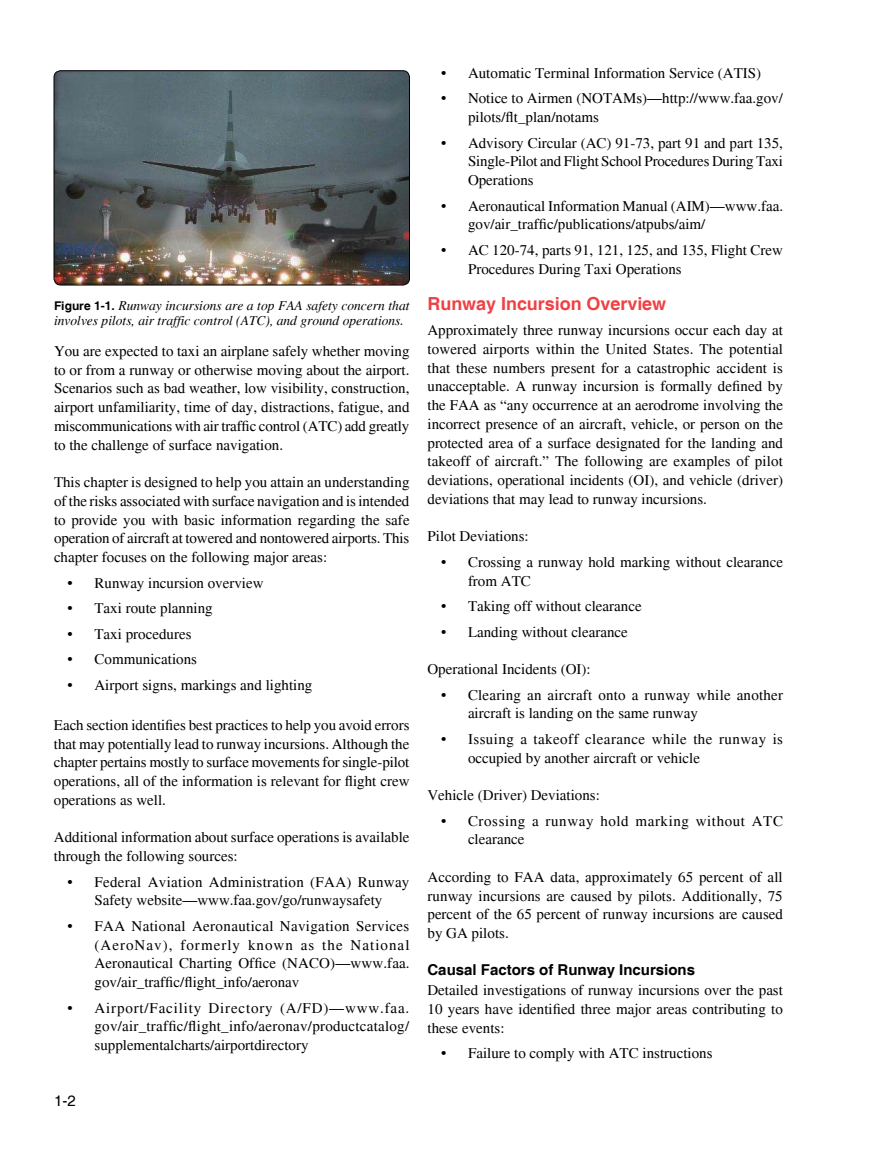
<style>
.page{position:relative;width:891px;height:1161px;background:#fff}
.page>*{position:absolute;margin:0;border:0;box-sizing:border-box;transform-origin:0 0}
.t1{font:700 18px "Helvetica";letter-spacing:-.005em;color:#ef4144}
.t2{font:15px/18.8px "Times";color:#000;text-align:justify}
.t3{font:15px/18.8px "Times";letter-spacing:.02em;color:#000;text-align:center}
.t4{font:15px/18.8px "Times";letter-spacing:.03em;color:#000}
.t5{font:15px/18.8px "Times";letter-spacing:.04em;color:#000}
.t6{font:700 15px "Helvetica";color:#000}
.t7{font:15px "Helvetica";color:#000}
.t8{font:italic 13.5px/15px "Times";color:#000}
.s1{font-family:"Helvetica";font-weight:700;font-style:normal;font-size:12px}
</style>
<div class="page">
<img style="left:54px;top:71px;width:355px;height:214px">
<div style="left:54px;top:70px;width:356px;height:215px;border:1px solid #000;border-radius:7px"></div>
<p class="t8" style="left:54px;top:298px;width:357px"><span class="s1">Figure 1-1.</span> Runway incursions are a top FAA safety concern that involves pilots, air traffic control (ATC), and ground operations.</p>
<p class="t2" style="left:54px;top:342px;width:357px">You are expected to taxi an airplane safely whether moving to or from a runway or otherwise moving about the airport.<br>Scenarios such as bad weather, low visibility, construction, airport unfamiliarity, time of day, distractions, fatigue, and miscommunications with air traffic control (ATC) add greatly to the challenge of surface navigation.</p>
<p class="t2" style="left:54px;top:473px;width:357px">This chapter is designed to help you attain an understanding of the risks associated with surface navigation and is intended to provide you with basic information regarding the safe operation of aircraft at towered and nontowered airports. This chapter focuses on the following major areas:</p>
<p class="t2" style="left:68px;top:573px;width:198px">• Runway incursion overview</p>
<p class="t2" style="left:68px;top:599px;width:147px">• Taxi route planning</p>
<p class="t2" style="left:68px;top:624px;width:126px">• Taxi procedures</p>
<p class="t2" style="left:68px;top:650px;width:131px">• Communications</p>
<p class="t2" style="left:68px;top:675px;width:246px">• Airport signs, markings and lighting</p>
<p class="t2" style="left:54px;top:716px;width:357px">Each section identifies best practices to help you avoid errors that may potentially lead to runway incursions. Although the chapter pertains mostly to surface movements for single-pilot operations, all of the information is relevant for flight crew operations as well.</p>
<p class="t2" style="left:54px;top:828px;width:357px">Additional information about surface operations is available through the following sources:</p>
<p class="t3" style="left:67px;top:872px;width:344px">• Federal Aviation Administration (FAA) Runway<br>Safety website—www.faa.gov/go/runwaysafety</p>
<p class="t2" style="left:94px;top:917px;width:317px;text-indent:-27px">• FAA National Aeronautical Navigation Services (AeroNav), formerly known as the National Aeronautical Charting Office (NACO)—www.faa. gov/air_traffic/flight_info/aeronav</p>
<p class="t2" style="left:94px;top:998px;width:316px;text-indent:-27px">• Airport/Facility Directory (A/FD)—www.faa. gov/air_traffic/flight_info/aeronav/productcatalog/ supplementalcharts/airportdirectory</p>
<p class="t7" style="left:54px;top:1092px;width:23px">1-2</p>
<p class="t2" style="left:441px;top:64px;width:322px">• Automatic Terminal Information Service (ATIS)</p>
<p class="t2" style="left:468px;top:89px;width:317px;text-indent:-27px">• Notice to Airmen (NOTAMs)—http://www.faa.gov/ pilots/flt_plan/notams</p>
<p class="t2" style="left:468px;top:133px;width:317px;text-indent:-27px">• Advisory Circular (AC) 91-73, part 91 and part 135, Single-Pilot and Flight School Procedures During Taxi Operations</p>
<p class="t2" style="left:468px;top:196px;width:317px;text-indent:-27px">• Aeronautical Information Manual (AIM)—www.faa. gov/air_traffic/publications/atpubs/aim/</p>
<p class="t2" style="left:468px;top:241px;width:317px;text-indent:-27px">• AC 120-74, parts 91, 121, 125, and 135, Flight Crew<br>Procedures During Taxi Operations</p>
<p class="t1" style="left:428px;top:293px;width:240px">Runway Incursion Overview</p>
<p class="t2" style="left:428px;top:321px;width:357px">Approximately three runway incursions occur each day at towered airports within the United States. The potential that these numbers present for a catastrophic accident is unacceptable. A runway incursion is formally defined by the FAA as “any occurrence at an aerodrome involving the incorrect presence of an aircraft, vehicle, or person on the protected area of a surface designated for the landing and takeoff of aircraft.” The following are examples of pilot deviations, operational incidents (OI), and vehicle (driver) deviations that may lead to runway incursions.</p>
<p class="t2" style="left:428px;top:527px;width:103px">Pilot Deviations:</p>
<p class="t2" style="left:468px;top:553px;width:316px;text-indent:-27px">• Crossing a runway hold marking without clearance from ATC</p>
<p class="t2" style="left:441px;top:597px;width:202px">• Taking off without clearance</p>
<p class="t2" style="left:441px;top:622px;width:188px">• Landing without clearance</p>
<p class="t2" style="left:428px;top:660px;width:165px">Operational Incidents (OI):</p>
<p class="t2" style="left:468px;top:685px;width:316px;text-indent:-27px">• Clearing an aircraft onto a runway while another aircraft is landing on the same runway</p>
<p class="t4" style="left:468px;top:730px;width:317px;text-indent:-27px">• Issuing a takeoff clearance while the runway is occupied by another aircraft or vehicle</p>
<p class="t2" style="left:428px;top:786px;width:174px">Vehicle (Driver) Deviations:</p>
<p class="t5" style="left:468px;top:811px;width:317px;text-indent:-27px">• Crossing a runway hold marking without ATC clearance</p>
<p class="t2" style="left:428px;top:868px;width:357px">According to FAA data, approximately 65 percent of all runway incursions are caused by pilots. Additionally, 75 percent of the 65 percent of runway incursions are caused by GA pilots.</p>
<p class="t6" style="left:428px;top:961px;width:269px">Causal Factors of Runway Incursions</p>
<p class="t2" style="left:428px;top:981px;width:357px">Detailed investigations of runway incursions over the past 10 years have identified three major areas contributing to these events:</p>
<p class="t2" style="left:441px;top:1044px;width:273px">• Failure to comply with ATC instructions</p>
</div>
